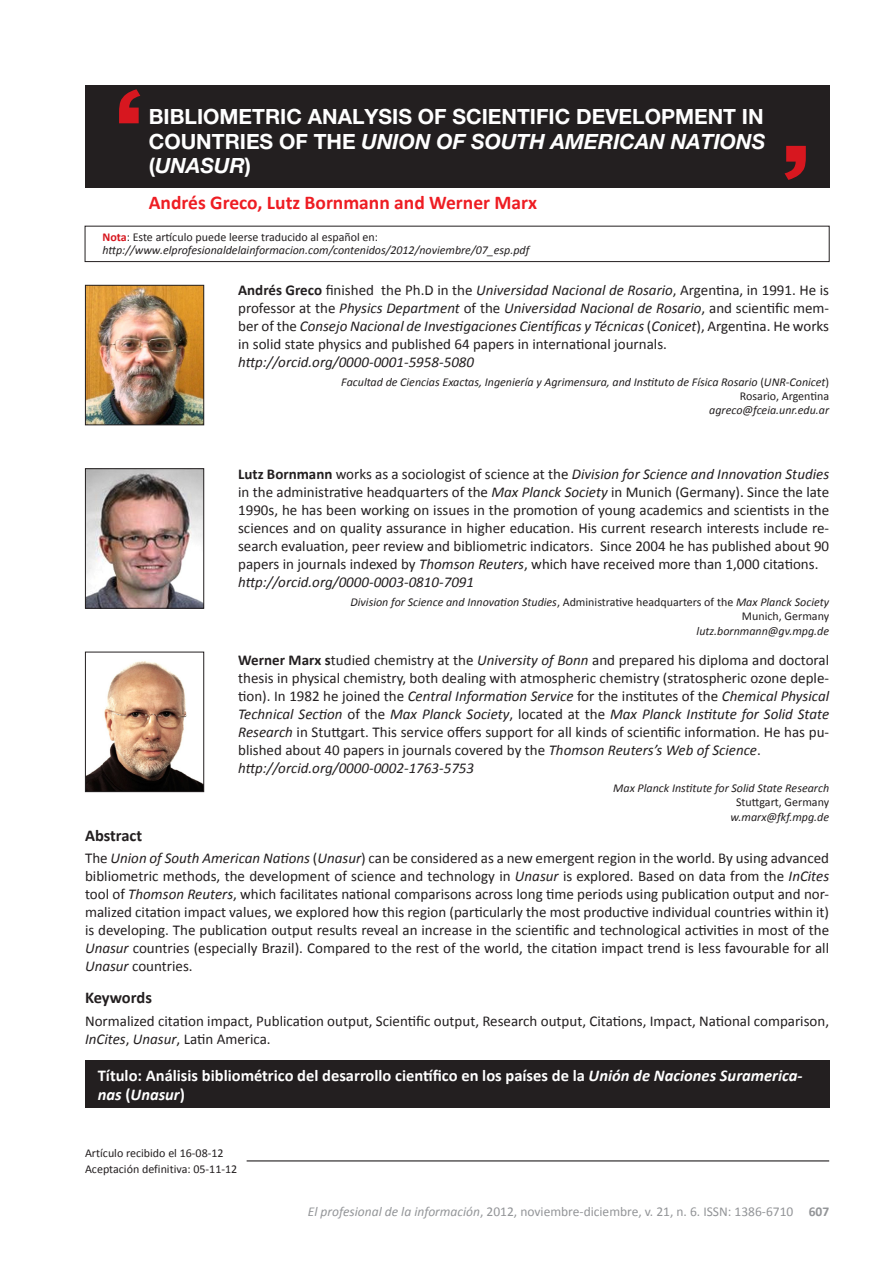
<style>
.page{position:relative;width:893px;height:1263px;background:#fff}
.page>*{position:absolute;margin:0;border:0;box-sizing:border-box;transform-origin:0 0}
._01_Titulo_articulo{font:700 21px/24.8px "Helvetica Neue";color:#fff;text-align:justify}
._02_Autores{font:700 19.5px "Calibri";color:#ee1d23}
._05_Titulo_resumen-p{font:700 16.5px/19.8px "Calibri";color:#fff}
._05_Titulo_resumen-p-2{font:700 16.5px "Calibri";letter-spacing:-.005em;color:#231f20}
._03_Curriculo_autor{font:15px/18px "Calibri";color:#231f20;text-align:justify}
._0_Texto_resumen-pal{font:15px/18px "Calibri";color:#231f20;text-align:justify}
._03_Curriculo_autor-2{font:italic 15px "Calibri";color:#231f20}
._13_Foliación{font:13.5px "Calibri";color:#939598}
._04_Dirección_autore{font:italic 12px/12.9px "Calibri";color:#231f20}
._04_Dirección_autore-2{font:12px "Calibri";color:#231f20}
.s1{font-style:italic}
.s2{font-weight:700;font-style:normal;color:#d7171f}
.s3{font-style:normal}
.s4{font-weight:700}
</style>
<div class="page">
<div style="left:85px;top:1060px;width:744px;height:48px;background:#231f20"></div>
<div style="left:85px;top:85px;width:744px;height:102px;background:#231f20"></div>
<svg style="left:784px;top:146px;width:22px;height:34px"></svg>
<svg style="left:119px;top:89px;width:21px;height:34px"></svg>
<div style="left:85px;top:226px;width:745px;height:36px;border:1px solid #231f20"></div>
<img style="left:87px;top:287px;width:115px;height:136px">
<div style="left:85px;top:285px;width:119px;height:140px;border:1px solid #231f20"></div>
<img style="left:87px;top:470px;width:115px;height:137px">
<div style="left:85px;top:468px;width:119px;height:141px;border:1px solid #231f20"></div>
<hr style="left:247px;top:1160px;width:582px;height:1px;background:#231f20">
<img style="left:87px;top:661px;width:115px;height:129px">
<div style="left:85px;top:652px;width:119px;height:140px;border:1px solid #231f20"></div>
<p class="_01_Titulo_articulo" style="left:149px;top:103px;width:618px">BIBLIOMETRIC ANALYSIS OF SCIENTIFIC DEVELOPMENT IN COUNTRIES OF THE <span class="s1">UNION OF SOUTH AMERICAN NATIONS </span>(<span class="s1">UNASUR</span>)</p>
<p class="_02_Autores" style="left:149px;top:190px;width:390px">Andrés Greco, Lutz Bornmann and Werner Marx</p>
<p class="_04_Dirección_autore" style="left:102px;top:230px;width:428px"><span class="s2">Nota</span><span class="s3">: Este artículo puede leerse traducido al español en: </span>http://www.elprofesionaldelainformacion.com/contenidos/2012/noviembre/07_esp.pdf</p>
<p class="_03_Curriculo_autor" style="left:238px;top:281px;width:593px"><span class="s4">Andrés Greco</span> finished the Ph.D in the <span class="s1">Universidad Nacional de Rosario</span>, Argentina, in 1991. He is professor at the <span class="s1">Physics Department</span> of the <span class="s1">Universidad Nacional de Rosario</span>, and scientific mem&shy;ber of the <span class="s1">Consejo Nacional de Investigaciones Científicas y Técnicas</span> (<span class="s1">Conicet</span>), Argentina. He works in solid state physics and published 64 papers in international journals.</p>
<p class="_03_Curriculo_autor-2" style="left:238px;top:352px;width:237px">http://orcid.org/0000-0001-5958-5080</p>
<p class="_04_Dirección_autore" style="left:341px;top:375px;width:489px">Facultad de Ciencias Exactas, Ingeniería y Agrimensura, and Instituto de Física Rosario <span class="s3">(</span>UNR-Conicet<span class="s3">)</span></p>
<p class="_04_Dirección_autore-2" style="left:740px;top:388px;width:91px">Rosario, Argentina</p>
<p class="_04_Dirección_autore" style="left:709px;top:403px;width:121px">agreco@fceia.unr.edu.ar</p>
<p class="_03_Curriculo_autor" style="left:238px;top:465px;width:593px"><span class="s4">Lutz Bornmann</span> works as a sociologist of science at the <span class="s1">Division for Science and Innovation Studies </span>in the administrative headquarters of the <span class="s1">Max Planck Society</span> in Munich (Germany). Since the late 1990s, he has been working on issues in the promotion of young academics and scientists in the sciences and on quality assurance in higher education. His current research interests include re&shy;search evaluation, peer review and bibliometric indicators. Since 2004 he has published about 90 papers in journals indexed by <span class="s1">Thomson Reuters</span>, which have received more than 1,000 citations.</p>
<p class="_03_Curriculo_autor-2" style="left:238px;top:572px;width:237px">http://orcid.org/0000-0003-0810-7091</p>
<p class="_04_Dirección_autore" style="left:350px;top:595px;width:480px">Division for Science and Innovation Studies<span class="s3">, Administrative headquarters of the</span> Max Planck Society</p>
<p class="_04_Dirección_autore-2" style="left:742px;top:609px;width:89px">Munich, Germany</p>
<p class="_04_Dirección_autore" style="left:697px;top:624px;width:134px">lutz.bornmann@gv.mpg.de</p>
<p class="_03_Curriculo_autor" style="left:238px;top:651px;width:593px"><span class="s4">Werner Marx s</span>tudied chemistry at the <span class="s1">University of Bonn</span> and prepared his diploma and doctoral thesis in physical chemistry, both dealing with atmospheric chemistry (stratospheric ozone deple&shy;tion). In 1982 he joined the <span class="s1">Central Information Service</span> for the institutes of the <span class="s1">Chemical Physical Technical Section</span> of the <span class="s1">Max Planck Society</span>, located at the <span class="s1">Max Planck Institute for Solid State Research</span> in Stuttgart. This service offers support for all kinds of scientific information. He has pu&shy;blished about 40 papers in journals covered by the <span class="s1">Thomson Reuters’s Web of Science</span>.</p>
<p class="_03_Curriculo_autor-2" style="left:238px;top:758px;width:237px">http://orcid.org/0000-0002-1763-5753</p>
<p class="_04_Dirección_autore" style="left:613px;top:781px;width:217px">Max Planck Institute for Solid State Research</p>
<p class="_04_Dirección_autore-2" style="left:736px;top:795px;width:95px">Stuttgart, Germany</p>
<p class="_04_Dirección_autore" style="left:730px;top:810px;width:100px">w.marx@fkf.mpg.de</p>
<p class="_05_Titulo_resumen-p-2" style="left:85px;top:824px;width:59px">Abstract</p>
<p class="_0_Texto_resumen-pal" style="left:85px;top:849px;width:746px">The <span class="s1">Union of South American Nations</span> (<span class="s1">Unasur</span>) can be considered as a new emergent region in the world. By using advanced bibliometric methods, the development of science and technology in <span class="s1">Unasur</span> is explored. Based on data from the <span class="s1">InCites </span>tool of <span class="s1">Thomson Reuters</span>, which facilitates national comparisons across long time periods using publication output and nor&shy;malized citation impact values, we explored how this region (particularly the most productive individual countries within it) is developing. The publication output results reveal an increase in the scientific and technological activities in most of the <span class="s1">Unasur</span> countries (especially Brazil). Compared to the rest of the world, the citation impact trend is less favourable for all <span class="s1">Unasur</span> countries.</p>
<p class="_05_Titulo_resumen-p-2" style="left:85px;top:987px;width:68px">Keywords</p>
<p class="_0_Texto_resumen-pal" style="left:85px;top:1012px;width:746px">Normalized citation impact, Publication output, Scientific output, Research output, Citations, Impact, National comparison,<br><span class="s1">InCites</span>, <span class="s1">Unasur</span>, Latin America.</p>
<p class="_05_Titulo_resumen-p" style="left:98px;top:1065px;width:706px">Título: Análisis bibliométrico del desarrollo científico en los países de la <span class="s1">Unión de Naciones Suramerica&shy;nas</span> (<span class="s1">Unasur</span>)</p>
<p class="_04_Dirección_autore-2" style="left:85px;top:1145px;width:140px">Artículo recibido el 16-08-12</p>
<p class="_04_Dirección_autore-2" style="left:85px;top:1161px;width:154px">Aceptación definitiva: 05-11-12</p>
<p class="_13_Foliación" style="left:308px;top:1203px;width:523px"><span class="s1">El profesional de la información</span>, 2012, noviembre-diciembre, v. 21, n. 6. ISSN: 1386-6710 <span class="s4">607</span></p>
</div>
